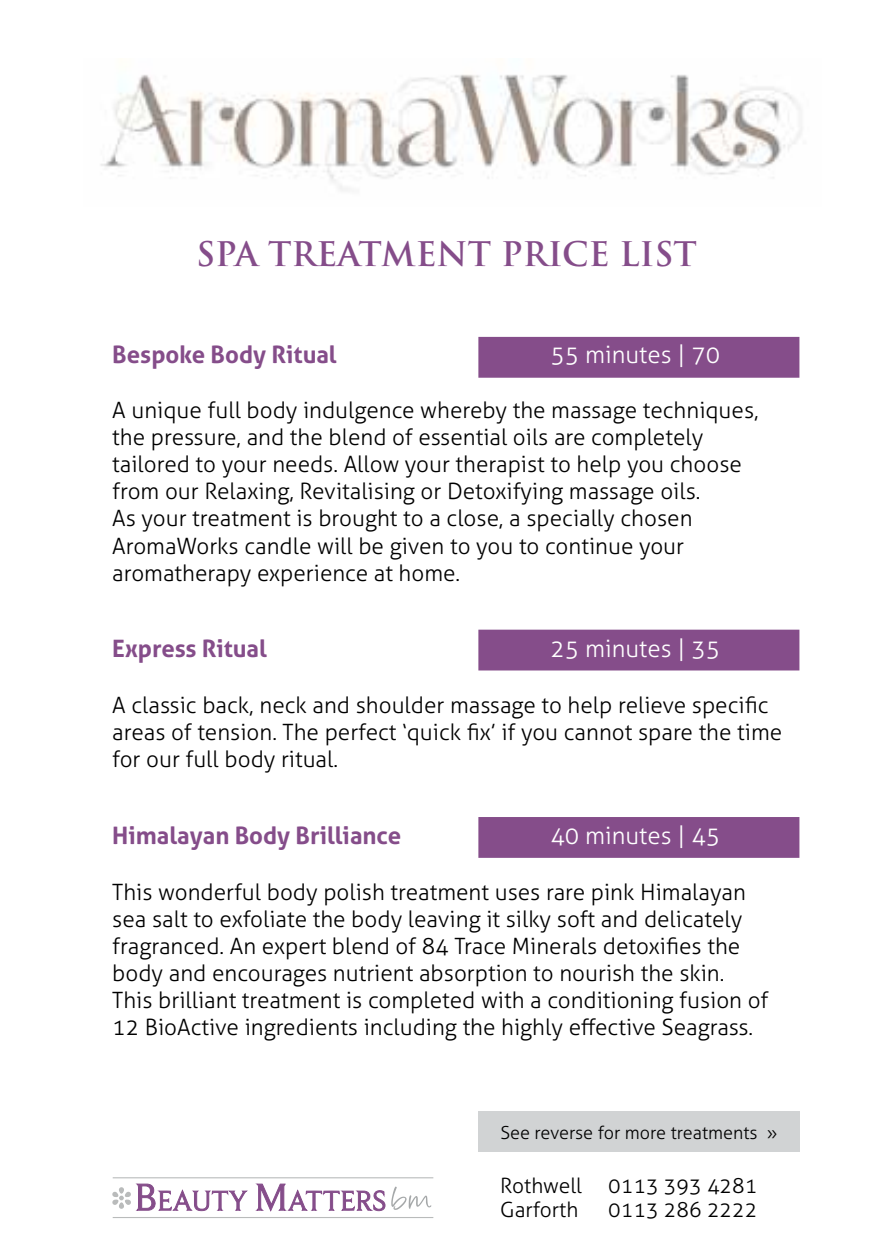
<style>
.page{position:relative;width:893px;height:1259px;background:#fff}
.page>*{position:absolute;margin:0;border:0;box-sizing:border-box;transform-origin:0 0}
.t1{font:700 33px "Trajan Pro";color:#854d8a}
.t2{font:700 24px "Aller";color:#854d8a}
.t3{font:300 24px "Aller";color:#fff}
.t4{font:300 22.5px/27px "Aller";color:#000}
.t5{font:300 21px/24px "Aller";color:#000}
.t6{font:300 18px "Aller";color:#000}
</style>
<div class="page">
<div style="left:478px;top:337px;width:321px;height:41px;background:#854d8a;border:3px solid #854d8a"></div>
<div style="left:478px;top:629px;width:321px;height:41px;background:#854d8a;border:3px solid #854d8a"></div>
<div style="left:478px;top:817px;width:321px;height:41px;background:#854d8a;border:3px solid #854d8a"></div>
<img style="left:100px;top:74px;width:702px;height:117px">
<div style="left:478px;top:1111px;width:321px;height:41px;background:#d1d3d4"></div>
<hr style="left:113px;top:1217px;width:320px;height:1px;background:#b9bbbb">
<svg style="left:112px;top:1177px;width:321px;height:35px"></svg>
<h1 class="t1" style="left:196px;top:234px;width:502px">SPA TREATMENT PRICE LIST</h1>
<p class="t2" style="left:112px;top:339px;width:226px">Bespoke Body Ritual</p>
<p class="t3" style="left:550px;top:340px;width:171px">55 minutes | 70</p>
<p class="t4" style="left:112px;top:397px;width:648px">A unique full body indulgence whereby the massage techniques, the pressure, and the blend of essential oils are completely tailored to your needs. Allow your therapist to help you choose from our Relaxing, Revitalising or Detoxifying massage oils.<br>As your treatment is brought to a close, a specially chosen AromaWorks candle will be given to you to continue your aromatherapy experience at home.</p>
<p class="t2" style="left:112px;top:634px;width:156px">Express Ritual</p>
<p class="t3" style="left:550px;top:634px;width:171px">25 minutes | 35</p>
<p class="t4" style="left:112px;top:691px;width:671px">A classic back, neck and shoulder massage to help relieve specific areas of tension. The perfect ‘quick fix’ if you cannot spare the time for our full body ritual.</p>
<p class="t2" style="left:112px;top:820px;width:290px">Himalayan Body Brilliance</p>
<p class="t3" style="left:550px;top:821px;width:171px">40 minutes | 45</p>
<p class="t4" style="left:112px;top:878px;width:657px">This wonderful body polish treatment uses rare pink Himalayan sea salt to exfoliate the body leaving it silky soft and delicately fragranced. An expert blend of 84 Trace Minerals detoxifies the body and encourages nutrient absorption to nourish the skin.<br>This brilliant treatment is completed with a conditioning fusion of 12 BioActive ingredients including the highly effective Seagrass.</p>
<p class="t6" style="left:500px;top:1121px;width:279px">See reverse for more treatments »</p>
<p class="t5" style="left:500px;top:1173px;width:259px">Rothwell 0113 393 4281<br>Garforth</p>
<p class="t5" style="left:608px;top:1197px;width:151px">0113 286 2222</p>
</div>
